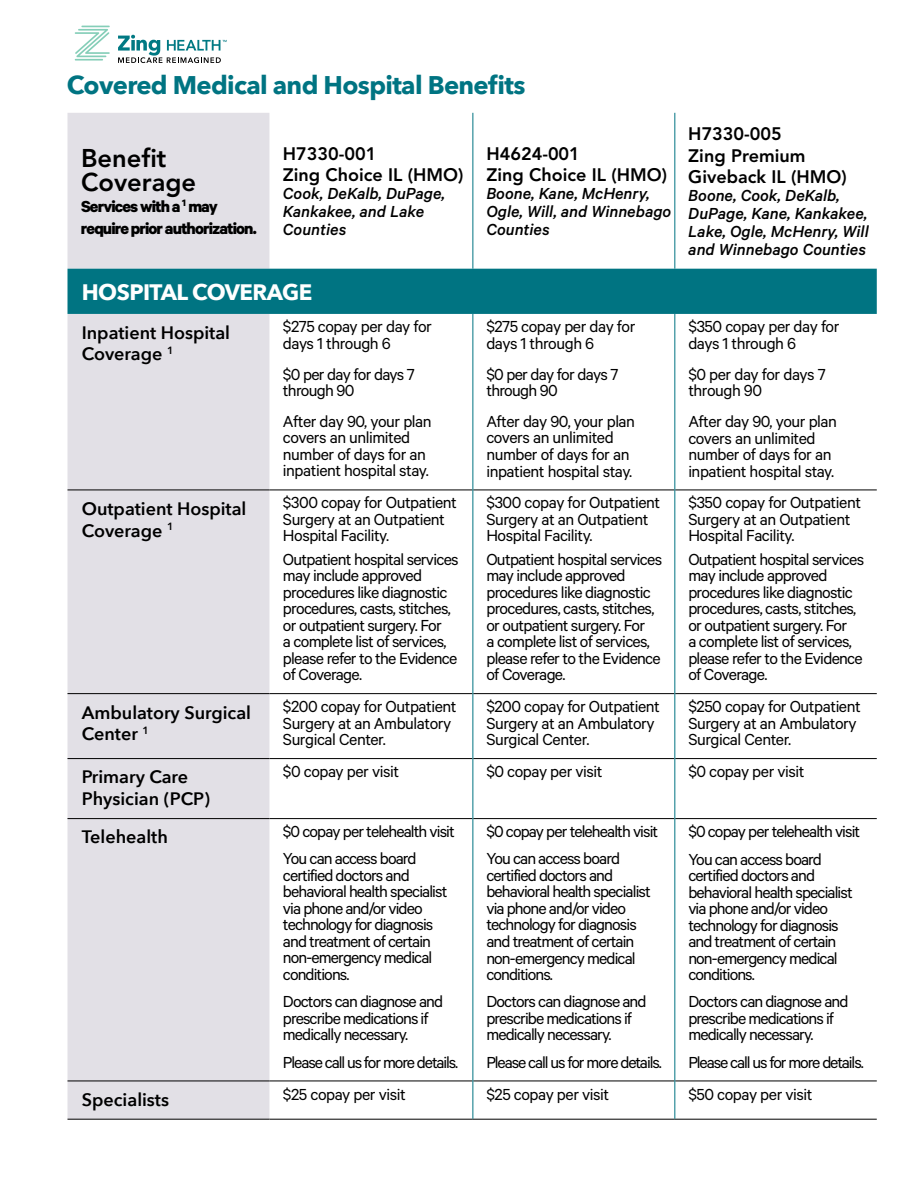
<style>
.page{position:relative;width:918px;height:1188px;background:#fff}
.page>*{position:absolute;margin:0;border:0;box-sizing:border-box;transform-origin:0 0}
.t1{font:700 25.5px "Avenir Next";letter-spacing:-.025em;color:#007482}
.t2{font:800 25.5px/24px "Avenir";color:#000}
.t3{font:700 22.35px "Avenir Next";letter-spacing:-.025em;color:#fff}
.t4{font:18px/16.5px "Calibre";letter-spacing:-.04em;color:#000}
.t5{font:italic 500 18px/18px "Calibre";color:#000}
.t6{font:600 18px/21.8px "Avenir Next";color:#000}
.t7{font:800 18px/21.6px "Avenir";color:#000}
.t8{font:18px "Calibre";letter-spacing:-.06em;color:#000}
.t9{font:700 18px/21.8px "Calibre";letter-spacing:-.05em;color:#000}
</style>
<div class="page">
<hr style="left:75px;top:59px;width:28px;height:2px;background:#85ceb8">
<svg style="left:75px;top:26px;width:35px;height:31px"></svg>
<svg style="left:118px;top:35px;width:109px;height:28px"></svg>
<div style="left:68px;top:113px;width:201px;height:1006px;background:#e2e0e6"></div>
<div style="left:68px;top:269px;width:809px;height:45px;background:#007482"></div>
<hr style="left:68px;top:490px;width:201px;height:1px;background:#000">
<hr style="left:68px;top:693px;width:201px;height:1px;background:#000">
<hr style="left:68px;top:758px;width:201px;height:1px;background:#000">
<hr style="left:68px;top:818px;width:201px;height:1px;background:#000">
<hr style="left:68px;top:1081px;width:201px;height:1px;background:#000">
<hr style="left:68px;top:1119px;width:201px;height:1px;background:#000">
<hr style="left:269px;top:490px;width:203px;height:1px;background:#000">
<hr style="left:269px;top:693px;width:203px;height:1px;background:#000">
<hr style="left:269px;top:758px;width:203px;height:1px;background:#000">
<hr style="left:269px;top:818px;width:203px;height:1px;background:#000">
<hr style="left:269px;top:1081px;width:203px;height:1px;background:#000">
<hr style="left:269px;top:1119px;width:204px;height:1px;background:#000">
<hr style="left:473px;top:490px;width:201px;height:1px;background:#000">
<hr style="left:675px;top:490px;width:202px;height:1px;background:#000">
<hr style="left:473px;top:693px;width:201px;height:1px;background:#000">
<hr style="left:675px;top:693px;width:202px;height:1px;background:#000">
<hr style="left:473px;top:758px;width:201px;height:1px;background:#000">
<hr style="left:675px;top:758px;width:202px;height:1px;background:#000">
<hr style="left:473px;top:818px;width:201px;height:1px;background:#000">
<hr style="left:675px;top:818px;width:202px;height:1px;background:#000">
<hr style="left:473px;top:1081px;width:201px;height:1px;background:#000">
<hr style="left:675px;top:1081px;width:202px;height:1px;background:#000">
<hr style="left:473px;top:1119px;width:202px;height:1px;background:#000">
<hr style="left:675px;top:1119px;width:202px;height:1px;background:#000">
<hr style="left:472px;top:314px;width:1px;height:176px;background:#007482">
<hr style="left:674px;top:314px;width:1px;height:176px;background:#007482">
<hr style="left:472px;top:490px;width:1px;height:204px;background:#007482">
<hr style="left:674px;top:490px;width:1px;height:204px;background:#007482">
<hr style="left:472px;top:694px;width:1px;height:65px;background:#007482">
<hr style="left:674px;top:694px;width:1px;height:65px;background:#007482">
<hr style="left:472px;top:759px;width:1px;height:60px;background:#007482">
<hr style="left:674px;top:759px;width:1px;height:60px;background:#007482">
<hr style="left:472px;top:819px;width:1px;height:262px;background:#007482">
<hr style="left:674px;top:819px;width:1px;height:262px;background:#007482">
<hr style="left:472px;top:1081px;width:1px;height:38px;background:#007482">
<hr style="left:674px;top:1081px;width:1px;height:38px;background:#007482">
<hr style="left:472px;top:113px;width:1px;height:156px;background:#007482">
<hr style="left:674px;top:113px;width:1px;height:156px;background:#007482">
<h1 class="t1" style="left:67px;top:63px;width:460px">Covered Medical and Hospital Benefits</h1>
<h1 class="t2" style="left:81px;top:146px;width:117px">Benefit<br>Coverage</h1>
<p class="t9" style="left:81px;top:195px;width:177px">Services with a <sup>1</sup> may require prior authorization.</p>
<p class="t7" style="left:283px;top:143px;width:182px">H7330-001<br>Zing Choice IL (HMO)</p>
<p class="t5" style="left:283px;top:184px;width:164px">Cook, DeKalb, DuPage,<br>Kankakee, and Lake<br>Counties</p>
<p class="t3" style="left:82px;top:273px;width:232px">HOSPITAL COVERAGE</p>
<p class="t6" style="left:82px;top:321px;width:150px">Inpatient Hospital<br>Coverage <sup>1</sup></p>
<p class="t4" style="left:283px;top:318px;width:151px">$275 copay per day for days 1 through 6</p>
<p class="t4" style="left:283px;top:365px;width:133px">$0 per day for days 7 through 90</p>
<p class="t4" style="left:283px;top:412px;width:150px">After day 90, your plan covers an unlimited number of days for an inpatient hospital stay.</p>
<p class="t6" style="left:82px;top:497px;width:166px">Outpatient Hospital<br>Coverage <sup>1</sup></p>
<p class="t4" style="left:283px;top:494px;width:175px">$300 copay for Outpatient<br>Surgery at an Outpatient<br>Hospital Facility.</p>
<p class="t4" style="left:283px;top:550px;width:177px">Outpatient hospital services may include approved procedures like diagnostic procedures, casts, stitches, or outpatient surgery. For<br>a complete list of services, please refer to the Evidence of Coverage.</p>
<p class="t7" style="left:486px;top:143px;width:182px">H4624-001<br>Zing Choice IL (HMO)</p>
<p class="t5" style="left:486px;top:184px;width:186px">Boone, Kane, McHenry,<br>Ogle, Will, and Winnebago<br>Counties</p>
<p class="t4" style="left:486px;top:318px;width:151px">$275 copay per day for days 1 through 6</p>
<p class="t4" style="left:486px;top:365px;width:133px">$0 per day for days 7 through 90</p>
<p class="t4" style="left:486px;top:412px;width:150px">After day 90, your plan covers an unlimited number of days for an inpatient hospital stay.</p>
<p class="t4" style="left:486px;top:494px;width:175px">$300 copay for Outpatient<br>Surgery at an Outpatient<br>Hospital Facility.</p>
<p class="t4" style="left:486px;top:550px;width:177px">Outpatient hospital services may include approved procedures like diagnostic procedures, casts, stitches, or outpatient surgery. For<br>a complete list of services, please refer to the Evidence of Coverage.</p>
<p class="t7" style="left:688px;top:123px;width:160px">H7330-005<br>Zing Premium<br>Giveback IL (HMO)</p>
<p class="t5" style="left:688px;top:186px;width:182px">Boone, Cook, DeKalb,<br>DuPage, Kane, Kankakee,<br>Lake, Ogle, McHenry, Will and Winnebago Counties</p>
<p class="t4" style="left:688px;top:318px;width:153px">$350 copay per day for days 1 through 6</p>
<p class="t4" style="left:688px;top:365px;width:139px">$0 per day for days 7 through 90</p>
<p class="t4" style="left:688px;top:413px;width:150px">After day 90, your plan covers an unlimited number of days for an inpatient hospital stay.</p>
<p class="t4" style="left:688px;top:494px;width:174px">$350 copay for Outpatient<br>Surgery at an Outpatient<br>Hospital Facility.</p>
<p class="t4" style="left:688px;top:550px;width:177px">Outpatient hospital services may include approved procedures like diagnostic procedures, casts, stitches, or outpatient surgery. For<br>a complete list of services, please refer to the Evidence of Coverage.</p>
<p class="t6" style="left:82px;top:701px;width:171px">Ambulatory Surgical<br>Center <sup>1</sup></p>
<p class="t4" style="left:283px;top:698px;width:175px">$200 copay for Outpatient<br>Surgery at an Ambulatory<br>Surgical Center.</p>
<p class="t4" style="left:486px;top:698px;width:175px">$200 copay for Outpatient<br>Surgery at an Ambulatory<br>Surgical Center.</p>
<p class="t4" style="left:688px;top:698px;width:174px">$250 copay for Outpatient<br>Surgery at an Ambulatory<br>Surgical Center.</p>
<p class="t6" style="left:82px;top:766px;width:130px">Primary Care<br>Physician (PCP)</p>
<p class="t4" style="left:283px;top:763px;width:118px">$0 copay per visit</p>
<p class="t4" style="left:486px;top:763px;width:118px">$0 copay per visit</p>
<p class="t4" style="left:688px;top:763px;width:118px">$0 copay per visit</p>
<p class="t6" style="left:82px;top:826px;width:88px">Telehealth</p>
<p class="t4" style="left:283px;top:817px;width:173px;line-height:27.3px">$0 copay per telehealth visit<br>You can access board</p>
<p class="t4" style="left:283px;top:866px;width:166px">certified doctors and behavioral health specialist via phone and/or video technology for diagnosis and treatment of certain non-emergency medical conditions.</p>
<p class="t4" style="left:283px;top:993px;width:162px">Doctors can diagnose and prescribe medications if medically necessary.</p>
<p class="t8" style="left:283px;top:1051px;width:177px">Please call us for more details.</p>
<p class="t4" style="left:486px;top:817px;width:173px;line-height:27.3px">$0 copay per telehealth visit<br>You can access board</p>
<p class="t4" style="left:486px;top:866px;width:166px">certified doctors and behavioral health specialist via phone and/or video technology for diagnosis and treatment of certain non-emergency medical conditions.</p>
<p class="t4" style="left:486px;top:993px;width:162px">Doctors can diagnose and prescribe medications if medically necessary.</p>
<p class="t8" style="left:486px;top:1052px;width:177px">Please call us for more details.</p>
<p class="t4" style="left:688px;top:817px;width:173px;line-height:27.3px">$0 copay per telehealth visit<br>You can access board</p>
<p class="t4" style="left:688px;top:867px;width:166px">certified doctors and behavioral health specialist via phone and/or video technology for diagnosis and treatment of certain non-emergency medical conditions.</p>
<p class="t4" style="left:688px;top:993px;width:162px">Doctors can diagnose and prescribe medications if medically necessary.</p>
<p class="t8" style="left:688px;top:1052px;width:177px">Please call us for more details.</p>
<p class="t6" style="left:82px;top:1088px;width:89px">Specialists</p>
<p class="t4" style="left:283px;top:1085px;width:124px">$25 copay per visit</p>
<p class="t4" style="left:486px;top:1085px;width:124px">$25 copay per visit</p>
<p class="t4" style="left:688px;top:1085px;width:126px">$50 copay per visit</p>
</div>
